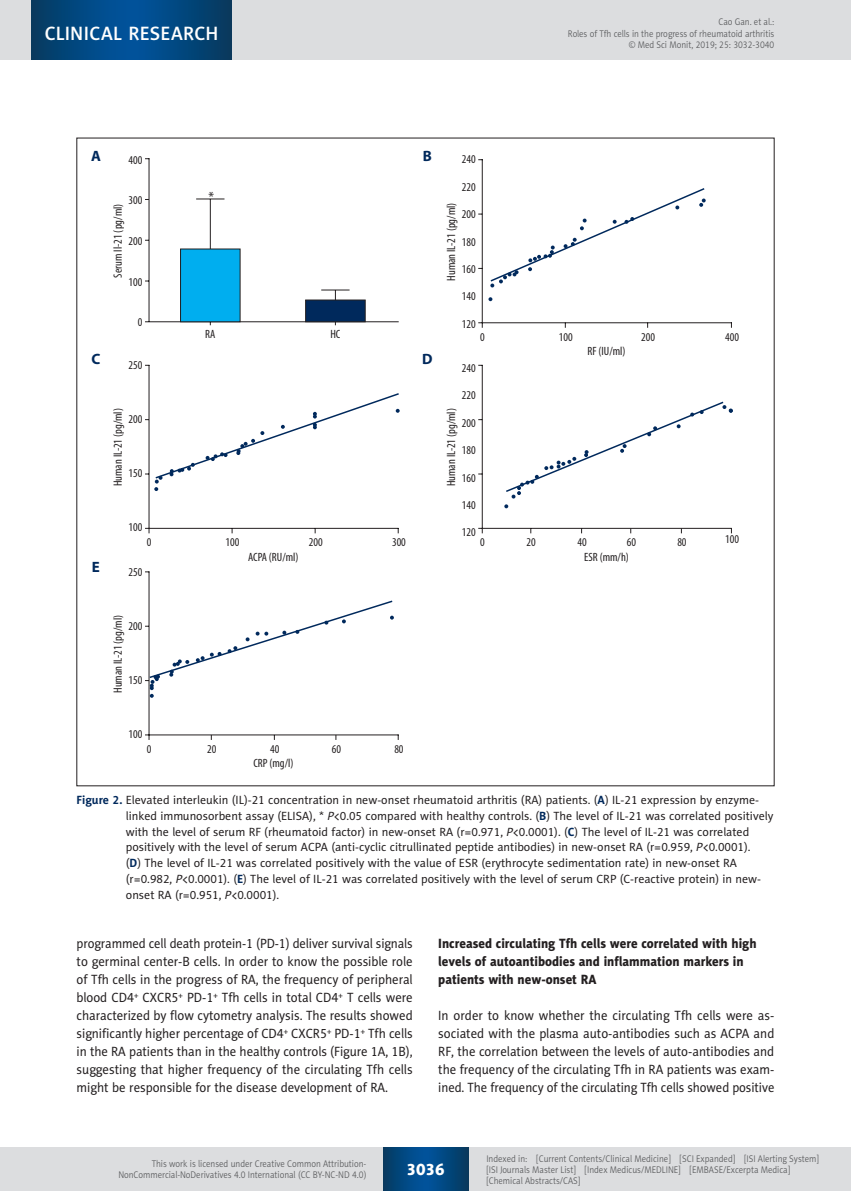
<style>
.page{position:relative;width:851px;height:1191px;background:#fff}
.page>*{position:absolute;margin:0;border:0;box-sizing:border-box;transform-origin:0 0}
.t1{font:19.5px "Naomi Sans EFN Medium";letter-spacing:.015em;color:#fff}
.t2{font:16.5px "Naomi Sans EFN Heavy";color:#fff}
.t3{font:700 15px "Myriad Pro";color:#00295c}
.t4{font:condensed 15px "Myriad Pro";color:#231f20}
.MSM_Body{font:13.5px/18px "Naomi Sans EFN";letter-spacing:-.005em;color:#231f20;text-align:justify;scale:.94 1}
.MSM_Body-2{font:13.5px/18px "Naomi Sans EFN";letter-spacing:-.005em;color:#231f20;text-align:justify;scale:.95 1}
.MSM_Headline_2{font:13.5px/18px "Naomi Sans EFN Heavy";color:#231f20;scale:.95 1}
.MSM_Rycina_tytul{font:12px/15.8px "Naomi Sans EFN";color:#231f20}
.t5{font:condensed 12px "Myriad Pro";color:#231f20}
.t6{font:9.75px/11.2px "Naomi Sans EFN Light";color:#57585a;text-align:right;scale:.9 1}
.s1{font-weight:700;color:#00295c}
.s2{font-style:italic}
</style>
<div class="page">
<hr style="left:145px;top:321px;width:253px;height:1px;background:#231f20">
<hr style="left:149px;top:158px;width:1px;height:164px;background:#231f20">
<svg style="left:196px;top:199px;width:28px;height:1px"></svg>
<hr style="left:210px;top:199px;width:1px;height:126px;background:#231f20">
<svg style="left:180px;top:248px;width:170px;height:78px"></svg>
<div style="left:305px;top:300px;width:60px;height:22px;background:#00295c;border:1px solid #231f20"></div>
<hr style="left:145px;top:528px;width:253px;height:1px;background:#231f20">
<hr style="left:149px;top:365px;width:1px;height:168px;background:#231f20">
<svg style="left:145px;top:392px;width:255px;height:99px"></svg>
<hr style="left:478px;top:528px;width:253px;height:1px;background:#231f20">
<hr style="left:482px;top:365px;width:1px;height:168px;background:#231f20">
<svg style="left:504px;top:504px;width:4px;height:4px"></svg>
<svg style="left:506px;top:401px;width:226px;height:97px"></svg>
<hr style="left:478px;top:322px;width:253px;height:1px;background:#231f20">
<hr style="left:482px;top:159px;width:1px;height:169px;background:#231f20">
<svg style="left:488px;top:297px;width:4px;height:4px"></svg>
<svg style="left:490px;top:188px;width:216px;height:99px"></svg>
<hr style="left:145px;top:734px;width:253px;height:1px;background:#231f20">
<hr style="left:149px;top:571px;width:1px;height:169px;background:#231f20">
<svg style="left:145px;top:599px;width:249px;height:99px"></svg>
<div style="left:0;top:1148px;width:850px;height:43px;background:#dcdddf"></div>
<svg style="left:383px;top:1147px;width:85px;height:43px;background:#02477e"></svg>
<div style="left:0;top:0;width:850px;height:60px;background:#dcdddf"></div>
<hr style="left:850px;top:0;width:1px;height:60px;background:#dcdddf">
<svg style="left:32px;top:0;width:200px;height:60px;background:#02477e"></svg>
<h1 class="t1" style="left:45px;top:22px;width:175px">CLINICAL RESEARCH</h1>
<p class="t6" style="left:567px;top:16px;width:231px">Cao Gan. et al.:<br>Roles of Tfh cells in the progress of rheumatoid arthritis © Med Sci Monit, 2019; 25: 3032-3040</p>
<p class="t3" style="left:91px;top:147px;width:11px">A</p>
<p class="t3" style="left:91px;top:349px;width:10px">C</p>
<p class="t5" style="left:128px;top:153px;width:15px">400</p>
<p class="t5" style="left:128px;top:194px;width:15px">300</p>
<p class="t5" style="left:128px;top:234px;width:15px">200</p>
<p class="t5" style="left:128px;top:275px;width:15px">100</p>
<p class="t5" style="left:138px;top:315px;width:6px">0</p>
<p class="t5" style="left:111px;top:277px;width:75px;rotate:-90deg">Serum Il-21 (pg/ml)</p>
<p class="t5" style="left:128px;top:358px;width:15px">250</p>
<p class="t4" style="left:208px;top:188px;width:7px">*</p>
<p class="t5" style="left:205px;top:327px;width:12px">RA</p>
<p class="t5" style="left:330px;top:327px;width:12px">HC</p>
<p class="t5" style="left:111px;top:486px;width:80px;rotate:-90deg">Human IL-21 (pg/ml)</p>
<p class="t5" style="left:128px;top:412px;width:15px">200</p>
<p class="t5" style="left:128px;top:466px;width:15px">150</p>
<p class="t3" style="left:92px;top:557px;width:10px">E</p>
<p class="t5" style="left:128px;top:520px;width:15px">100</p>
<p class="t5" style="left:147px;top:535px;width:6px">0</p>
<p class="t5" style="left:225px;top:535px;width:15px">100</p>
<p class="t5" style="left:309px;top:535px;width:15px">200</p>
<p class="t5" style="left:392px;top:535px;width:15px">300</p>
<p class="t5" style="left:248px;top:550px;width:52px">ACPA (RU/ml)</p>
<p class="t5" style="left:128px;top:565px;width:15px">250</p>
<p class="t5" style="left:111px;top:693px;width:80px;rotate:-90deg">Human IL-21 (pg/ml)</p>
<p class="t5" style="left:128px;top:619px;width:15px">200</p>
<p class="t5" style="left:128px;top:673px;width:15px">150</p>
<p class="t5" style="left:128px;top:727px;width:15px">100</p>
<p class="t5" style="left:147px;top:742px;width:6px">0</p>
<p class="t5" style="left:270px;top:742px;width:11px">40</p>
<p class="t5" style="left:207px;top:742px;width:11px">20</p>
<p class="t5" style="left:331px;top:742px;width:11px">60</p>
<p class="t5" style="left:394px;top:742px;width:11px">80</p>
<p class="t5" style="left:253px;top:757px;width:42px">CRP (mg/l)</p>
<p class="t3" style="left:423px;top:147px;width:11px">B</p>
<p class="t3" style="left:422px;top:349px;width:12px">D</p>
<p class="t5" style="left:461px;top:153px;width:15px">240</p>
<p class="t5" style="left:461px;top:180px;width:15px">220</p>
<p class="t5" style="left:461px;top:208px;width:15px">200</p>
<p class="t5" style="left:461px;top:235px;width:15px">180</p>
<p class="t5" style="left:461px;top:262px;width:15px">160</p>
<p class="t5" style="left:461px;top:290px;width:15px">140</p>
<p class="t5" style="left:461px;top:317px;width:15px">120</p>
<p class="t5" style="left:444px;top:281px;width:80px;rotate:-90deg">Human IL-21 (pg/ml)</p>
<p class="t5" style="left:480px;top:330px;width:6px">0</p>
<p class="t5" style="left:558px;top:330px;width:15px">100</p>
<p class="t5" style="left:641px;top:330px;width:15px">200</p>
<p class="t5" style="left:725px;top:330px;width:15px">400</p>
<p class="t5" style="left:587px;top:345px;width:39px">RF (IU/ml)</p>
<p class="t5" style="left:461px;top:361px;width:15px">240</p>
<p class="t5" style="left:461px;top:389px;width:15px">220</p>
<p class="t5" style="left:461px;top:416px;width:15px">200</p>
<p class="t5" style="left:461px;top:444px;width:15px">180</p>
<p class="t5" style="left:461px;top:471px;width:15px">160</p>
<p class="t5" style="left:461px;top:498px;width:15px">140</p>
<p class="t5" style="left:461px;top:526px;width:15px">120</p>
<p class="t5" style="left:444px;top:486px;width:80px;rotate:-90deg">Human IL-21 (pg/ml)</p>
<p class="t5" style="left:480px;top:535px;width:6px">0</p>
<p class="t5" style="left:526px;top:535px;width:11px">20</p>
<p class="t5" style="left:577px;top:535px;width:11px">40</p>
<p class="t5" style="left:626px;top:535px;width:11px">60</p>
<p class="t5" style="left:677px;top:535px;width:11px">80</p>
<p class="t5" style="left:725px;top:532px;width:15px">100</p>
<p class="t5" style="left:584px;top:550px;width:46px">ESR (mm/h)</p>
<p class="MSM_Rycina_tytul" style="left:126px;top:792px;width:649px;text-indent:-49px"><span class="s1">Figure 2.</span> Elevated interleukin (IL)-21 concentration in new-onset rheumatoid arthritis (RA) patients. (<span class="s1">A</span>) IL-21 expression by enzyme&shy;linked immunosorbent assay (ELISA), * <span class="s2">P</span>&lt;0.05 compared with healthy controls. (<span class="s1">B</span>) The level of IL-21 was correlated positively with the level of serum RF (rheumatoid factor) in new-onset RA (r=0.971, <span class="s2">P</span>&lt;0.0001). (<span class="s1">C</span>) The level of IL-21 was correlated positively with the level of serum ACPA (anti-cyclic citrullinated peptide antibodies) in new-onset RA (r=0.959, <span class="s2">P</span>&lt;0.0001).<br>(<span class="s1">D</span>) The level of IL-21 was correlated positively with the value of ESR (erythrocyte sedimentation rate) in new-onset RA (r=0.982, <span class="s2">P</span>&lt;0.0001). (<span class="s1">E</span>) The level of IL-21 was correlated positively with the level of serum CRP (C-reactive protein) in new&shy;onset RA (r=0.951, <span class="s2">P</span>&lt;0.0001).</p>
<p class="MSM_Body" style="left:77px;top:934px;width:359px">programmed cell death protein-1 (PD-1) deliver survival signals to germinal center-B cells. In order to know the possible role of Tfh cells in the progress of RA, the frequency of peripheral blood CD4<sup>+</sup> CXCR5<sup>+</sup> PD-1<sup>+</sup> Tfh cells in total CD4<sup>+</sup> T cells were characterized by flow cytometry analysis. The results showed significantly higher percentage of CD4<sup>+</sup> CXCR5<sup>+</sup> PD-1<sup>+</sup> Tfh cells in the RA patients than in the healthy controls (Figure 1A, 1B), suggesting that higher frequency of the circulating Tfh cells might be responsible for the disease development of RA.</p>
<p class="MSM_Headline_2" style="left:438px;top:934px;width:336px">Increased circulating Tfh cells were correlated with high levels of autoantibodies and inflammation markers in patients with new-onset RA</p>
<p class="MSM_Body-2" style="left:438px;top:1006px;width:355px">In order to know whether the circulating Tfh cells were as&shy;sociated with the plasma auto-antibodies such as ACPA and RF, the correlation between the levels of auto-antibodies and the frequency of the circulating Tfh in RA patients was exam&shy;ined. The frequency of the circulating Tfh cells showed positive</p>
<p class="t6" style="left:118px;top:1158px;width:277px">This work is licensed under Creative Common Attribution-<br>NonCommercial-NoDerivatives 4.0 International (CC BY-NC-ND 4.0)</p>
<h2 class="t2" style="left:406px;top:1159px;width:40px">3036</h2>
<p class="t6" style="left:486px;top:1152px;width:371px;text-align:left">Indexed in: [Current Contents/Clinical Medicine] [SCI Expanded] [ISI Alerting System] [ISI Journals Master List] [Index Medicus/MEDLINE] [EMBASE/Excerpta Medica] [Chemical Abstracts/CAS]</p>
</div>
